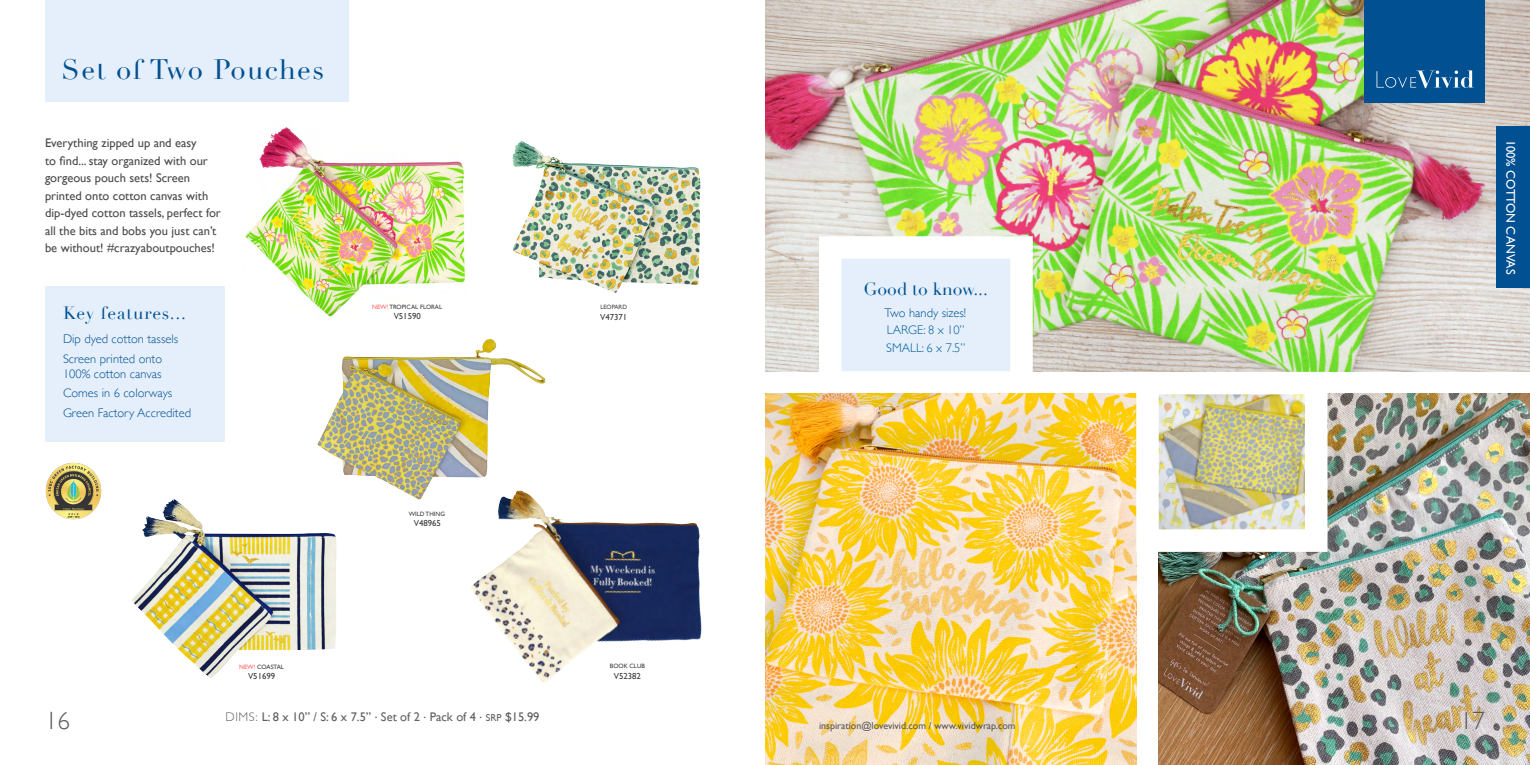
<style>
.page{position:relative;width:1530px;height:765px;background:#fff}
.page>*{position:absolute;margin:0;border:0;box-sizing:border-box;transform-origin:0 0}
.t1{font:27.5px "Didot";letter-spacing:.05em;color:#005092}
.t2{font:300 25px "Gill Sans";color:#575756}
.t3{font:17.5px "Didot";letter-spacing:.05em;color:#005092}
.t4{font:17.5px "Didot";color:#005092}
.t5{font:12.5px/17.5px "Gill Sans";color:#4a4a49}
.t6{font:300 12.5px/19.5px "Gill Sans";color:#005092}
.t7{font:12.5px "Gill Sans";color:#60605f}
.t8{font:300 12.5px/17.5px "Gill Sans";color:#005d9b}
.t9{font:12.5px "Gill Sans";color:#fff}
.t10{font:10px "Gill Sans";color:#575756}
.t11{font:8.75px "Gill Sans";color:#3c3c3b}
.t12{font:6.25px "Gill Sans";color:#3c3c3b}
.t13{font:6.25px "Gill Sans";color:#4a4a49}
.s1{color:#ff6061}
.s2{font-weight:300}
.s3{font-size:10px}
</style>
<div class="page">
<img style="left:765px;top:0;width:765px;height:371px">
<svg style="left:808px;top:225px;width:236px;height:169px"></svg>
<img style="left:245px;top:127px;width:222px;height:190px">
<img style="left:765px;top:394px;width:371px;height:371px">
<div style="left:1364px;top:0;width:121px;height:103px;background:#005092"></div>
<img style="left:1159px;top:394px;width:371px;height:371px">
<div style="left:45px;top:0;width:304px;height:102px;background:#e5effb"></div>
<img style="left:512px;top:140px;width:189px;height:153px">
<img style="left:318px;top:339px;width:228px;height:161px">
<div style="left:45px;top:287px;width:180px;height:155px;background:#e5effb"></div>
<img style="left:1125px;top:361px;width:214px;height:202px">
<img style="left:132px;top:499px;width:206px;height:179px">
<img style="left:470px;top:491px;width:232px;height:192px">
<img style="left:45px;top:463px;width:57px;height:56px">
<div style="left:1496px;top:126px;width:34px;height:162px;background:#005092"></div>
<svg style="left:1377px;top:70px;width:97px;height:18px"></svg>
<h1 class="t1" style="left:62px;top:53px;width:264px">Set of Two Pouches</h1>
<p class="t5" style="left:45px;top:134px;width:177px">Everything zipped up and easy<br>to find... stay organized with our gorgeous pouch sets! Screen printed onto cotton canvas with dip-dyed cotton tassels, perfect for all the bits and bobs you just can’t be without! #crazyaboutpouches!</p>
<h3 class="t3" style="left:63px;top:303px;width:125px">Key features...</h3>
<p class="t6" style="left:63px;top:329px;width:117px">Dip dyed cotton tassels<br>Screen printed onto</p>
<p class="t6" style="left:63px;top:363px;width:130px">100% cotton canvas<br>Comes in 6 colorways<br>Green Factory Accredited</p>
<p class="t12" style="left:372px;top:303px;width:71px"><span class="s1">NEW!</span> TROPICAL FLORAL</p>
<p class="t11" style="left:394px;top:311px;width:29px">V51590</p>
<p class="t12" style="left:409px;top:510px;width:38px">WILD THING</p>
<p class="t11" style="left:414px;top:518px;width:29px">V48965</p>
<p class="t13" style="left:600px;top:303px;width:28px">LEOPARD</p>
<p class="t11" style="left:600px;top:311px;width:29px">V47371</p>
<h3 class="t4" style="left:864px;top:278px;width:126px">Good to know...</h3>
<p class="t6" style="left:885px;top:302px;width:83px">Two handy sizes!</p>
<p class="t8" style="left:886px;top:321px;width:81px">LARGE: 8 x 10”<br>SMALL: 6 x 7.5”</p>
<p class="t9" style="left:1518px;top:140px;width:136px;rotate:90deg">100% COTTON CANVAS</p>
<p class="t12" style="left:239px;top:663px;width:46px"><span class="s1">NEW!</span> COASTAL</p>
<p class="t11" style="left:248px;top:671px;width:29px">V51699</p>
<p class="t12" style="left:610px;top:663px;width:37px">BOOK CLUB</p>
<p class="t11" style="left:614px;top:671px;width:29px">V52382</p>
<h2 class="t2" style="left:45px;top:701px;width:26px">16</h2>
<p class="t10" style="left:819px;top:720px;width:198px">inspiration@lovevivid.com / www.vividwrap.com</p>
<h2 class="t2" style="left:1460px;top:701px;width:26px">17</h2>
<p class="t7" style="left:225px;top:710px;width:316px"><span class="s2">DIMS:</span> L: 8 x 10” / S: 6 x 7.5” . Set of 2 . Pack of 4 . <span class="s3">SRP</span> $15.99</p>
</div>
